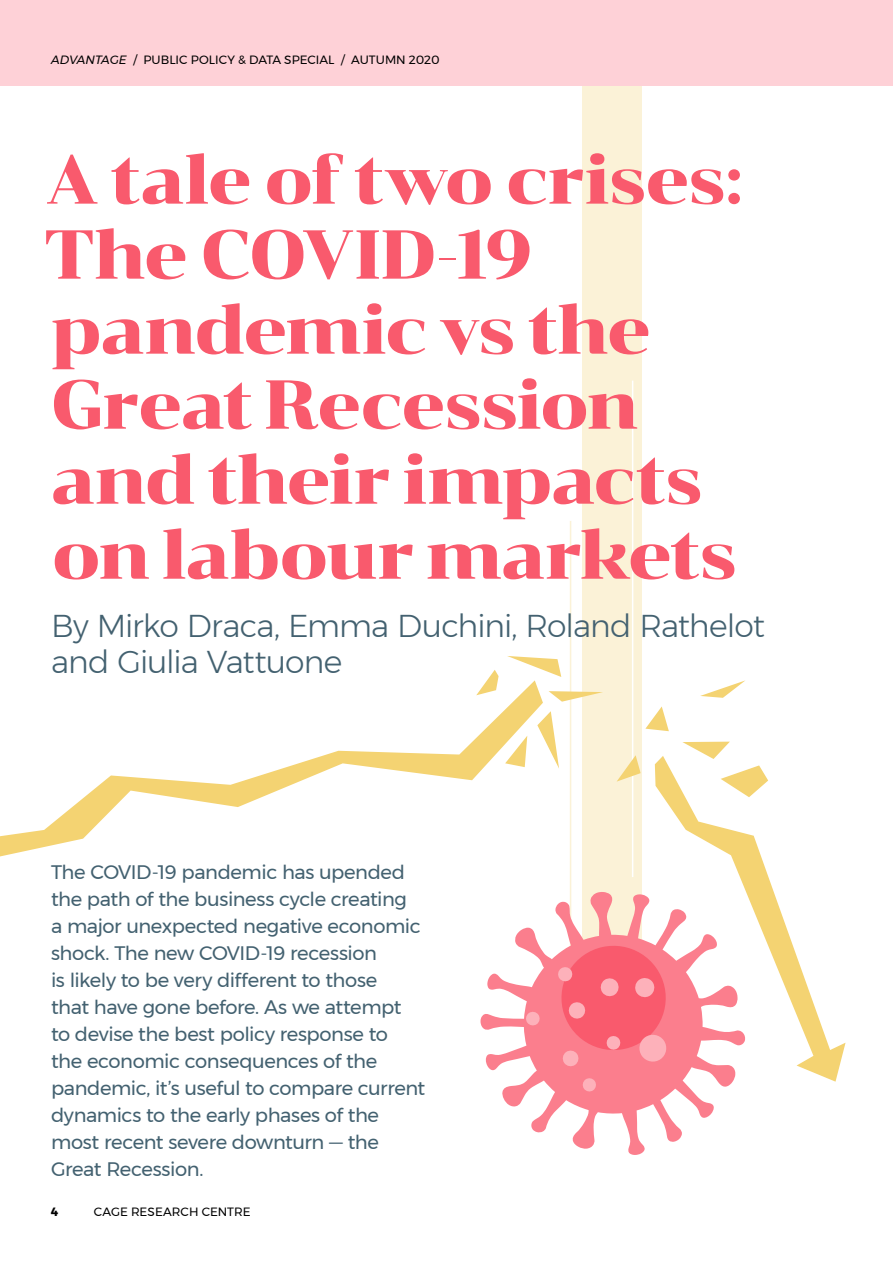
<style>
.page{position:relative;width:893px;height:1263px;background:#fff}
.page>*{position:absolute;margin:0;border:0;box-sizing:border-box;transform-origin:0 0}
.t1{font:69px/75px "Chonburi";letter-spacing:-.03em;color:#f95a6d}
.t2{font:300 31.5px/36px "Montserrat";letter-spacing:-.03em;color:#436170}
.t3{font:19.5px/27px "Montserrat";letter-spacing:-.02em;color:#436170}
.t4{font:12px "Montserrat";letter-spacing:.005em;color:#000}
.t5{font:700 12px "Montserrat";color:#000}
.s1{font-style:italic}
</style>
<div class="page">
<div style="left:583px;top:77px;width:59px;height:880px;background:#fbf2d7"></div>
<div style="left:0;top:0;width:893px;height:85px;background:#fed1d7"></div>
<svg style="left:0;top:680px;width:543px;height:176px"></svg>
<svg style="left:507px;top:656px;width:54px;height:21px"></svg>
<svg style="left:476px;top:670px;width:23px;height:25px"></svg>
<svg style="left:537px;top:711px;width:22px;height:58px"></svg>
<svg style="left:505px;top:736px;width:22px;height:31px"></svg>
<svg style="left:655px;top:756px;width:190px;height:326px"></svg>
<svg style="left:645px;top:706px;width:24px;height:25px"></svg>
<svg style="left:700px;top:680px;width:45px;height:18px"></svg>
<svg style="left:721px;top:765px;width:47px;height:32px"></svg>
<svg style="left:682px;top:742px;width:48px;height:17px"></svg>
<hr style="left:632px;top:381px;width:1px;height:496px;background:#fff">
<hr style="left:570px;top:521px;width:1px;height:496px;background:#fbf2d7">
<svg style="left:480px;top:892px;width:265px;height:263px"></svg>
<svg style="left:525px;top:939px;width:148px;height:153px;background:#fa7e8d"></svg>
<svg style="left:549px;top:691px;width:54px;height:11px"></svg>
<svg style="left:617px;top:755px;width:24px;height:27px"></svg>
<p class="t4" style="left:51px;top:50px;width:390px"><span class="s1">ADVANTAGE</span> / public policy &amp; data special / Autumn 2020</p>
<h1 class="t1" style="left:44px;top:143px;width:701px">A tale of two crises:<br>The COVID-19 pandemic vs the<br>Great Recession and their impacts on labour markets</h1>
<h2 class="t2" style="left:51px;top:607px;width:715px">By Mirko Draca, Emma Duchini, Roland Rathelot and Giulia Vattuone</h2>
<p class="t3" style="left:51px;top:858px;width:53px">The COVID</p>
<p class="t3" style="left:51px;top:858px;width:371px;text-indent:101px">-19 pandemic has upended the path of the business cycle creating a major unexpected negative economic shock. The new COVID</p>
<p class="t3" style="left:51px;top:939px;width:376px;text-indent:209px">-19 recession<br>is likely to be very different to those<br>that have gone before. As we attempt to devise the best policy response to<br>the economic consequences of the pandemic, it’s useful to compare current dynamics to the early phases of the most recent severe downturn — the<br>Great Recession.</p>
<p class="t5" style="left:51px;top:1202px;width:9px">4</p>
<p class="t4" style="left:94px;top:1203px;width:158px">cage research centre</p>
</div>
